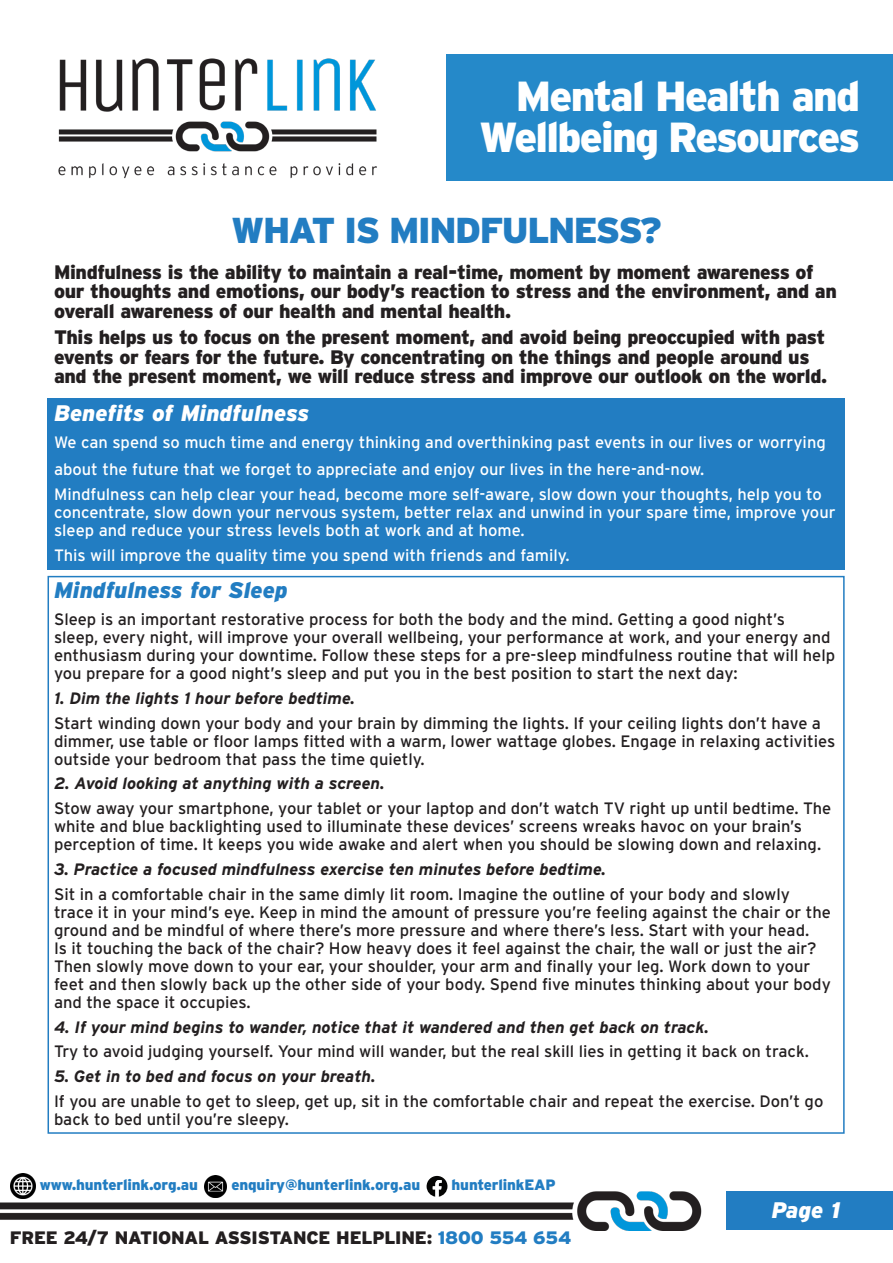
<style>
.page{position:relative;width:893px;height:1263px;background:#fff}
.page>*{position:absolute;margin:0;border:0;box-sizing:border-box;transform-origin:0 0}
.t1{font:900 42px/40.5px "Interstate";letter-spacing:-.04em;color:#fff;text-align:right}
.t2{font:900 36px "Interstate";letter-spacing:-.04em;color:#227dc2}
.t3{font:italic 900 22.5px "Interstate";color:#fff}
.t4{font:italic 900 22.5px "Interstate";color:#227dc2}
.t5{font:900 19.5px/19.5px "Interstate";letter-spacing:-.02em;color:#231f20}
.t6{font:900 18px "Interstate";letter-spacing:-.01em;color:#231f20}
.t7{font:16.5px/18px "Interstate";color:#231f20}
.t8{font:16.5px/18px "Interstate";color:#fff}
.t9{font:italic 700 16.5px "Interstate";color:#231f20}
.t10{font:900 15px "Interstate";letter-spacing:-.01em;color:#227dc2}
.s1{color:#227dc2}
</style>
<div class="page">
<img style="left:58px;top:58px;width:319px;height:121px">
<div style="left:446px;top:54px;width:447px;height:127px;background:#2589c9"></div>
<div style="left:48px;top:576px;width:797px;height:558px;background:#fff;border:2px solid #227dc2"></div>
<div style="left:48px;top:399px;width:797px;height:171px;background:#227dc2"></div>
<img style="left:0;top:1190px;width:701px;height:41px">
<svg style="left:427px;top:1176px;width:20px;height:21px"></svg>
<img style="left:204px;top:1175px;width:23px;height:23px">
<img style="left:11px;top:1174px;width:24px;height:25px">
<div style="left:727px;top:1191px;width:166px;height:39px;background:#227dc2"></div>
<p class="t1" style="left:479px;top:76px;width:383px">Mental Health and<br>Wellbeing Resources</p>
<p class="t2" style="left:231px;top:210px;width:432px">WHAT IS MINDFULNESS?</p>
<p class="t5" style="left:54px;top:262px;width:784px">Mindfulness is the ability to maintain a real-time, moment by moment awareness of our thoughts and emotions, our body’s reaction to stress and the environment, and an overall awareness of our health and mental health.</p>
<p class="t5" style="left:54px;top:327px;width:775px">This helps us to focus on the present moment, and avoid being preoccupied with past events or fears for the future. By concentrating on the things and people around us and the present moment, we will reduce stress and improve our outlook on the world.</p>
<p class="t3" style="left:54px;top:400px;width:257px">Benefits of Mindfulness</p>
<p class="t8" style="left:54px;top:429px;width:773px;line-height:27px">We can spend so much time and energy thinking and overthinking past events in our lives or worrying about the future that we forget to appreciate and enjoy our lives in the here-and-now.</p>
<p class="t8" style="left:54px;top:485px;width:783px">Mindfulness can help clear your head, become more self-aware, slow down your thoughts, help you to concentrate, slow down your nervous system, better relax and unwind in your spare time, improve your sleep and reduce your stress levels both at work and at home.</p>
<p class="t8" style="left:54px;top:546px;width:517px">This will improve the quality time you spend with friends and family.</p>
<p class="t4" style="left:54px;top:577px;width:235px">Mindfulness for Sleep</p>
<p class="t7" style="left:54px;top:610px;width:783px">Sleep is an important restorative process for both the body and the mind. Getting a good night’s<br>sleep, every night, will improve your overall wellbeing, your performance at work, and your energy and enthusiasm during your downtime. Follow these steps for a pre-sleep mindfulness routine that will help you prepare for a good night’s sleep and put you in the best position to start the next day:</p>
<p class="t9" style="left:54px;top:689px;width:303px">1. Dim the lights 1 hour before bedtime.</p>
<p class="t7" style="left:54px;top:714px;width:783px">Start winding down your body and your brain by dimming the lights. If your ceiling lights don’t have a dimmer, use table or floor lamps fitted with a warm, lower wattage globes. Engage in relaxing activities outside your bedroom that pass the time quietly.</p>
<p class="t9" style="left:54px;top:774px;width:332px">2. Avoid looking at anything with a screen.</p>
<p class="t7" style="left:54px;top:799px;width:779px">Stow away your smartphone, your tablet or your laptop and don’t watch TV right up until bedtime. The white and blue backlighting used to illuminate these devices’ screens wreaks havoc on your brain’s perception of time. It keeps you wide awake and alert when you should be slowing down and relaxing.</p>
<p class="t9" style="left:54px;top:860px;width:554px">3. Practice a focused mindfulness exercise ten minutes before bedtime.</p>
<p class="t7" style="left:54px;top:885px;width:778px">Sit in a comfortable chair in the same dimly lit room. Imagine the outline of your body and slowly trace it in your mind’s eye. Keep in mind the amount of pressure you’re feeling against the chair or the ground and be mindful of where there’s more pressure and where there’s less. Start with your head.<br>Is it touching the back of the chair? How heavy does it feel against the chair, the wall or just the air?<br>Then slowly move down to your ear, your shoulder, your arm and finally your leg. Work down to your feet and then slowly back up the other side of your body. Spend five minutes thinking about your body and the space it occupies.</p>
<p class="t9" style="left:54px;top:1017px;width:656px">4. If your mind begins to wander, notice that it wandered and then get back on track.</p>
<p class="t7" style="left:54px;top:1042px;width:756px">Try to avoid judging yourself. Your mind will wander, but the real skill lies in getting it back on track.</p>
<p class="t9" style="left:54px;top:1067px;width:323px">5. Get in to bed and focus on your breath.</p>
<p class="t7" style="left:54px;top:1092px;width:771px">If you are unable to get to sleep, get up, sit in the comfortable chair and repeat the exercise. Don’t go back to bed until you’re sleepy.</p>
<p class="t10" style="left:40px;top:1176px;width:160px">www.hunterlink.org.au</p>
<p class="t10" style="left:231px;top:1176px;width:190px">enquiry@hunterlink.org.au</p>
<p class="t10" style="left:452px;top:1176px;width:106px">hunterlinkEAP</p>
<p class="t6" style="left:10px;top:1227px;width:563px">FREE 24/7 NATIONAL ASSISTANCE HELPLINE: <span class="s1">1800 554 654</span></p>
<p class="t3" style="left:771px;top:1197px;width:70px">Page 1</p>
</div>
